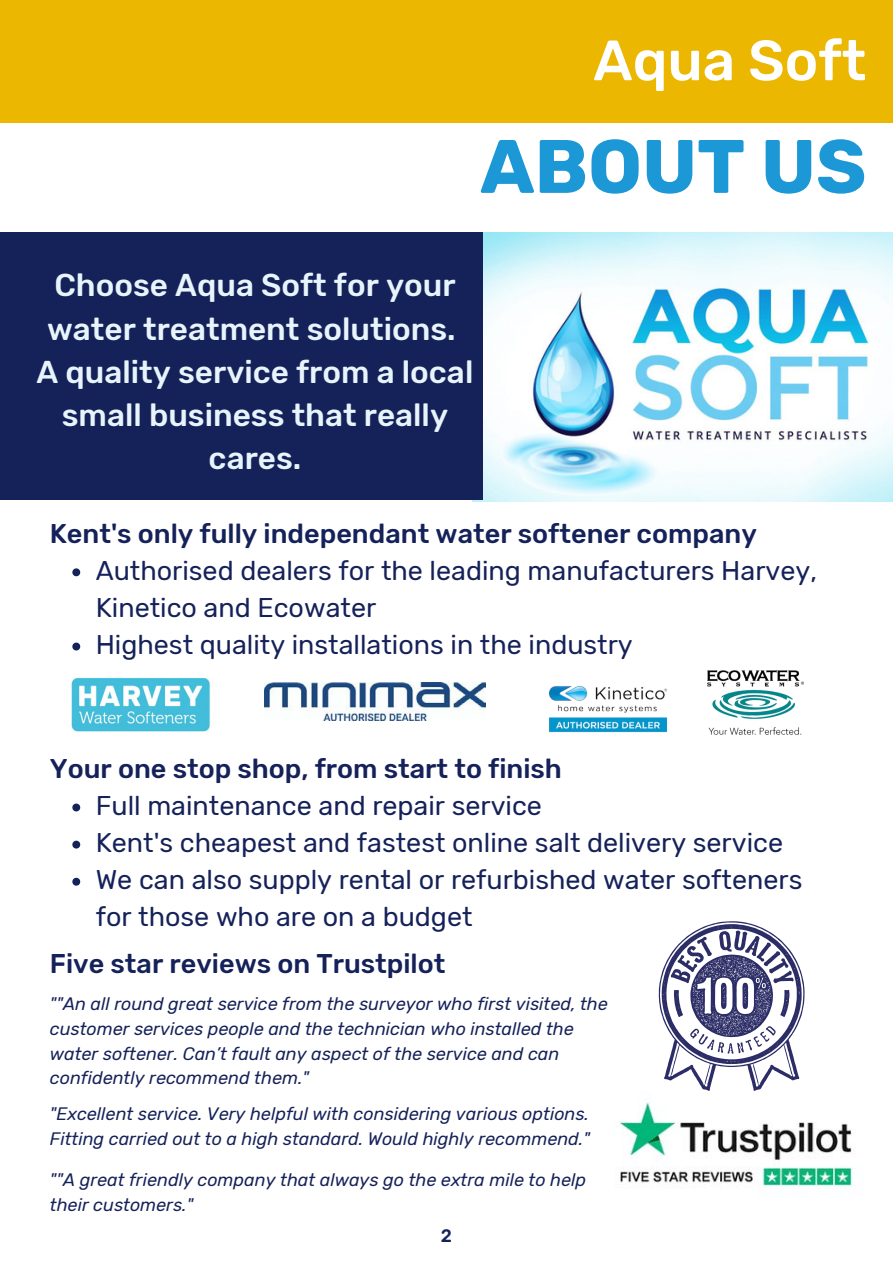
<style>
.page{position:relative;width:893px;height:1264px;background:#fff}
.page>*{position:absolute;margin:0;border:0;box-sizing:border-box;transform-origin:0 0}
.t1{font:700 75.6px "Rubik";color:#1d98d7}
.t2{font:500 56.7px "Rubik";color:#fff}
.t3{font:500 31.5px/43.2px "Rubik";color:#e8f4fb;text-align:center}
.t4{font:27px/37px "Rubik";color:#152159}
.t5{font:500 27px "Rubik";color:#152159}
.t6{font:italic 18px/24.8px "Rubik";color:#152159}
.t7{font:500 18px "Rubik";color:#152159}
</style>
<div class="page">
<div style="left:0;top:0;width:892px;height:122px;background:#ecb700"></div>
<img style="left:472px;top:232px;width:420px;height:269px">
<div style="left:0;top:232px;width:483px;height:268px;background:#152159"></div>
<svg style="left:658px;top:921px;width:146px;height:169px"></svg>
<img style="left:619px;top:1101px;width:235px;height:87px">
<svg style="left:72px;top:803px;width:8px;height:8px"></svg>
<svg style="left:72px;top:840px;width:8px;height:8px"></svg>
<svg style="left:72px;top:877px;width:8px;height:8px"></svg>
<img style="left:549px;top:686px;width:119px;height:47px">
<img style="left:707px;top:670px;width:96px;height:65px">
<img style="left:71px;top:677px;width:140px;height:55px">
<img style="left:265px;top:682px;width:220px;height:38px">
<svg style="left:72px;top:568px;width:8px;height:8px"></svg>
<svg style="left:72px;top:642px;width:8px;height:8px"></svg>
<h2 class="t2" style="left:593px;top:27px;width:274px">Aqua Soft</h2>
<h1 class="t1" style="left:480px;top:122px;width:387px">ABOUT US</h1>
<h3 class="t3" style="left:37px;top:264px;width:438px">Choose Aqua Soft for your water treatment solutions.<br>A quality service from a local small business that really cares.</h3>
<h3 class="t5" style="left:50px;top:517px;width:708px">Kent's only fully independant water softener company</h3>
<h3 class="t4" style="left:96px;top:552px;width:722px">Authorised dealers for the leading manufacturers Harvey,<br>Kinetico and Ecowater<br>Highest quality installations in the industry</h3>
<h3 class="t5" style="left:50px;top:752px;width:513px">Your one stop shop, from start to finish</h3>
<h3 class="t4" style="left:96px;top:787px;width:708px">Full maintenance and repair service<br>Kent's cheapest and fastest online salt delivery service We can also supply rental or refurbished water softeners for those who are on a budget</h3>
<h3 class="t5" style="left:50px;top:947px;width:397px">Five star reviews on Trustpilot</h3>
<p class="t6" style="left:50px;top:991px;width:559px">""An all round great service from the surveyor who first visited, the customer services people and the technician who installed the water softener. Can’t fault any aspect of the service and can confidently recommend them."</p>
<p class="t6" style="left:50px;top:1101px;width:541px">"Excellent service. Very helpful with considering various options.<br>Fitting carried out to a high standard. Would highly recommend."</p>
<p class="t6" style="left:50px;top:1167px;width:537px">""A great friendly company that always go the extra mile to help their customers."</p>
<p class="t7" style="left:441px;top:1224px;width:13px">2</p>
</div>
